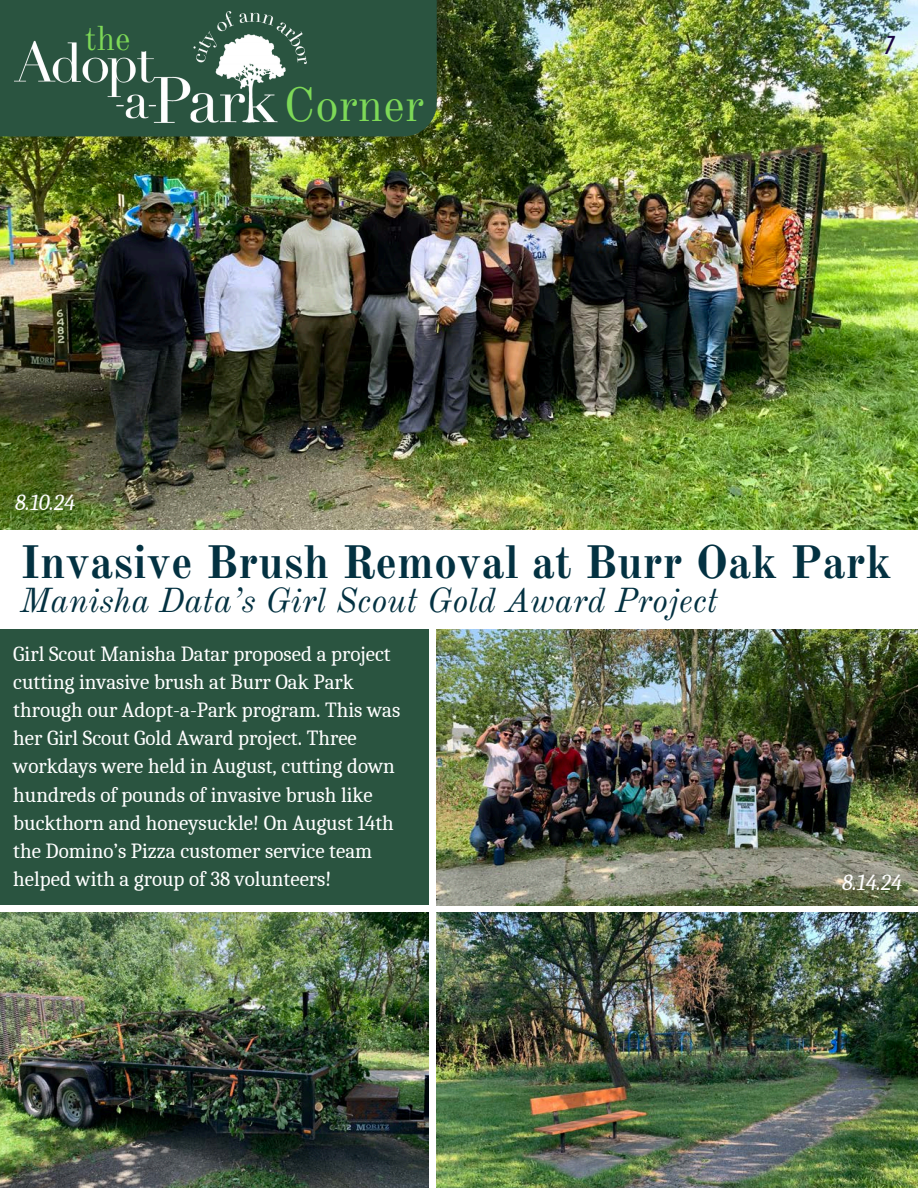
<style>
.page{position:relative;width:918px;height:1188px;background:#fff}
.page>*{position:absolute;margin:0;border:0;box-sizing:border-box;transform-origin:0 0}
.t1{font:47.1px "Old Standard";color:#7ed957}
.t2{font:700 45.9px "Old Standard";color:#033141}
.t3{font:italic 34.05px "Old Standard";color:#033141}
.t4{font:33.9px "Old Standard";color:#7ed957}
.t5{font:italic 700 25.5px "Economica";color:#190341}
.t6{font:italic 22.5px "Caladea";color:#fff}
.t7{font:21px/28.2px "Caladea";color:#fff}
</style>
<div class="page">
<img style="left:0;top:0;width:918px;height:530px">
<div style="left:0;top:0;width:437px;height:137px;background:#2a5440"></div>
<img style="left:14px;top:11px;width:293px;height:112px">
<div style="left:0;top:630px;width:428px;height:275px;background:#2a5440"></div>
<img style="left:437px;top:912px;width:481px;height:276px">
<img style="left:437px;top:630px;width:481px;height:275px">
<img style="left:0;top:912px;width:428px;height:276px">
<p class="t4" style="left:85px;top:18px;width:47px">the</p>
<p class="t6" style="left:15px;top:490px;width:62px">8.10.24</p>
<p class="t1" style="left:284px;top:76px;width:142px">Corner</p>
<p class="t5" style="left:883px;top:30px;width:12px">7</p>
<p class="t2" style="left:20px;top:535px;width:873px">Invasive Brush Removal at Burr Oak Park</p>
<p class="t3" style="left:20px;top:580px;width:700px">Manisha Data’s Girl Scout Gold Award Project</p>
<p class="t7" style="left:13px;top:640px;width:388px">Girl Scout Manisha Datar proposed a project cutting invasive brush at Burr Oak Park through our Adopt-a-Park program. This was her Girl Scout Gold Award project. Three workdays were held in August, cutting down hundreds of pounds of invasive brush like buckthorn and honeysuckle! On August 14th the Domino’s Pizza customer service team helped with a group of 38 volunteers!</p>
<p class="t6" style="left:842px;top:870px;width:62px">8.14.24</p>
</div>
